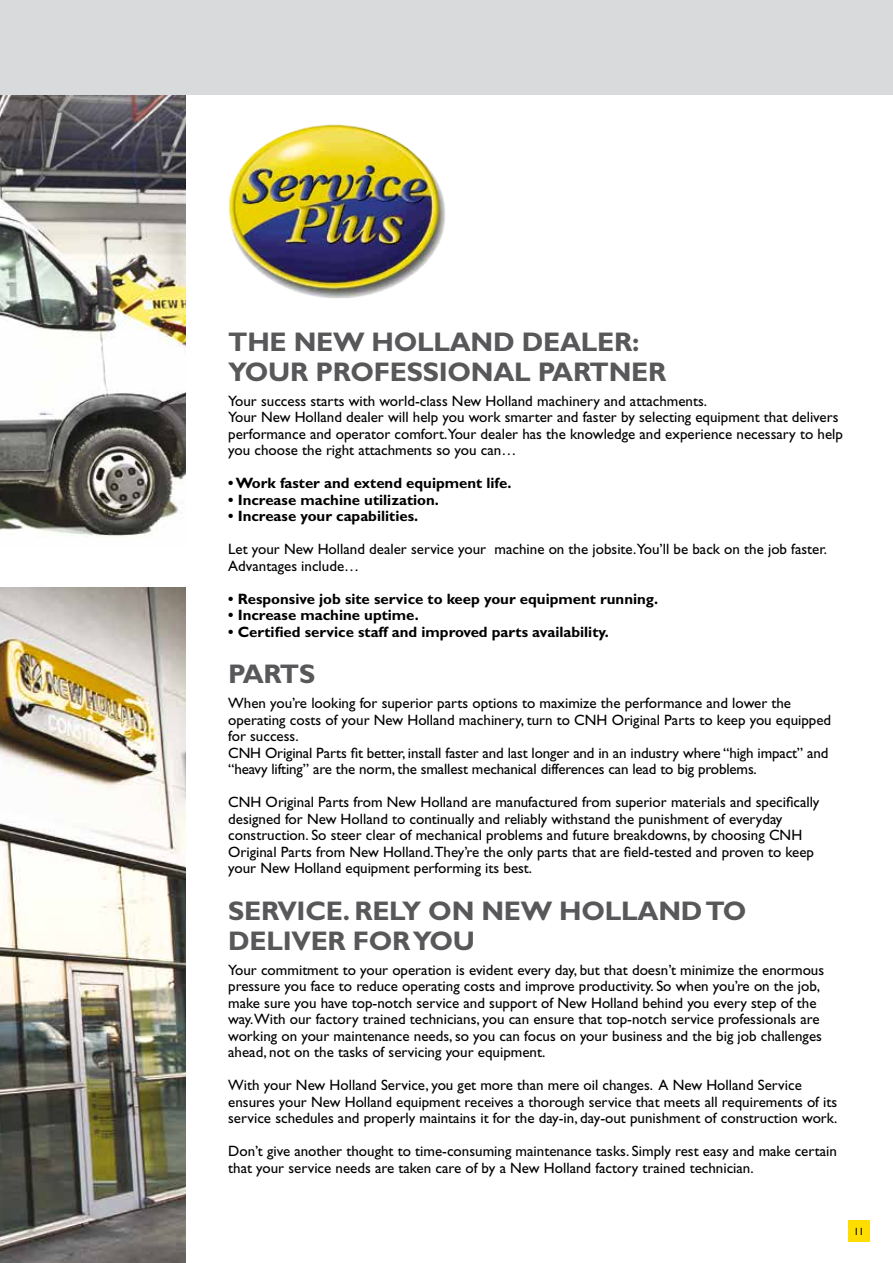
<style>
.page{position:relative;width:893px;height:1263px;background:#fff}
.page>*{position:absolute;margin:0;border:0;box-sizing:border-box;transform-origin:0 0}
.t1{font:700 27px/30px "Gill Sans Std";letter-spacing:-.01em;color:#58585a}
.t2{font:15px/16.5px "Gill Sans Std";color:#000}
.t3{font:700 15px "Gill Sans Std";color:#000}
.t4{font:10.5px "Gill Sans Std";color:#000}
</style>
<div class="page">
<div style="left:848px;top:1220px;width:22px;height:22px;background:#fd0"></div>
<img style="left:0;top:94px;width:186px;height:443px">
<img style="left:0;top:588px;width:186px;height:675px">
<div style="left:0;top:0;width:893px;height:94px;background:#d9dadb"></div>
<img style="left:228px;top:124px;width:217px;height:174px">
<h1 class="t1" style="left:228px;top:327px;width:440px">THE NEW HOLLAND DEALER:<br>YOUR PROFESSIONAL PARTNER</h1>
<p class="t2" style="left:228px;top:393px;width:616px">Your success starts with world-class New Holland machinery and attachments.<br>Your New Holland dealer will help you work smarter and faster by selecting equipment that delivers performance and operator comfort.Your dealer has the knowledge and experience necessary to help you choose the right attachments so you can…</p>
<p class="t3" style="left:228px;top:474px;width:285px">• Work faster and extend equipment life.</p>
<p class="t3" style="left:228px;top:491px;width:212px">• Increase machine utilization.</p>
<p class="t3" style="left:228px;top:507px;width:191px">• Increase your capabilities.</p>
<p class="t2" style="left:228px;top:541px;width:600px">Let your New Holland dealer service your machine on the jobsite.You’ll be back on the job faster.<br>Advantages include…</p>
<p class="t3" style="left:228px;top:590px;width:431px">• Responsive job site service to keep your equipment running.</p>
<p class="t3" style="left:228px;top:606px;width:192px">• Increase machine uptime.</p>
<p class="t3" style="left:228px;top:623px;width:382px">• Certified service staff and improved parts availability.</p>
<h1 class="t1" style="left:228px;top:659px;width:89px">PARTS</h1>
<p class="t2" style="left:228px;top:695px;width:605px">When you’re looking for superior parts options to maximize the performance and lower the operating costs of your New Holland machinery, turn to CNH Original Parts to keep you equipped for success.<br>CNH Original Parts fit better, install faster and last longer and in an industry where “high impact” and “heavy lifting” are the norm, the smallest mechanical differences can lead to big problems.</p>
<p class="t2" style="left:228px;top:794px;width:593px">CNH Original Parts from New Holland are manufactured from superior materials and specifically designed for New Holland to continually and reliably withstand the punishment of everyday construction. So steer clear of mechanical problems and future breakdowns, by choosing CNH Original Parts from New Holland.They’re the only parts that are field-tested and proven to keep your New Holland equipment performing its best.</p>
<h1 class="t1" style="left:228px;top:896px;width:520px">SERVICE. RELY ON NEW HOLLAND TO<br>DELIVER FOR YOU</h1>
<p class="t2" style="left:228px;top:962px;width:597px">Your commitment to your operation is evident every day, but that doesn’t minimize the enormous pressure you face to reduce operating costs and improve productivity. So when you’re on the job, make sure you have top-notch service and support of New Holland behind you every step of the way.With our factory trained technicians, you can ensure that top-notch service professionals are working on your maintenance needs, so you can focus on your business and the big job challenges ahead, not on the tasks of servicing your equipment.</p>
<p class="t2" style="left:228px;top:1077px;width:611px">With your New Holland Service, you get more than mere oil changes. A New Holland Service ensures your New Holland equipment receives a thorough service that meets all requirements of its service schedules and properly maintains it for the day-in, day-out punishment of construction work.</p>
<p class="t2" style="left:228px;top:1143px;width:610px">Don’t give another thought to time-consuming maintenance tasks. Simply rest easy and make certain that your service needs are taken care of by a New Holland factory trained technician.</p>
<p class="t4" style="left:854px;top:1225px;width:12px">11</p>
</div>
